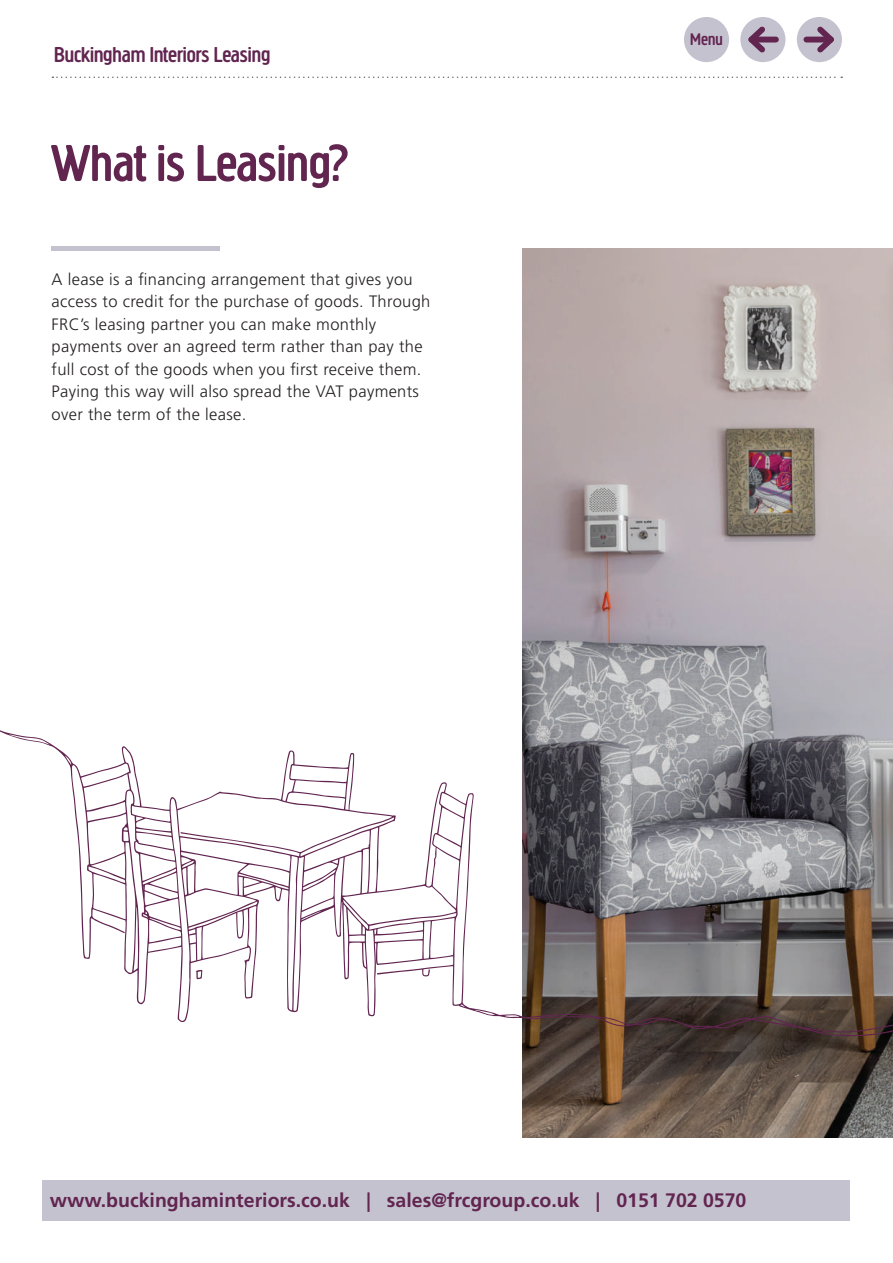
<style>
.page{position:relative;width:893px;height:1263px;background:#fff}
.page>*{position:absolute;margin:0;border:0;box-sizing:border-box;transform-origin:0 0}
.t1{font:500 54px "Creighton Pro";color:#612550}
.t2{font:500 22.5px "Creighton Pro";color:#612550}
.t3{font:700 19.5px "Frutiger LT";color:#612550}
.t4{font:500 17.55px "Creighton Pro";color:#612550}
.t5{font:300 16.5px/22.5px "Frutiger LT";letter-spacing:.02em;color:#231f20}
</style>
<div class="page">
<svg style="left:52px;top:77px;width:790px;height:1px"></svg>
<hr style="left:51px;top:247px;width:168px;height:4px;background:#c5c2d0">
<div style="left:797px;top:17px;width:45px;height:45px;background:#c5c2d0;border-radius:50%"></div>
<div style="left:806px;top:37px;width:25px;height:6px;background:#612550"></div>
<svg style="left:812px;top:21px;width:28px;height:37px"></svg>
<div style="left:740px;top:17px;width:45px;height:45px;background:#c5c2d0;border-radius:50%"></div>
<div style="left:751px;top:37px;width:25px;height:6px;background:#612550"></div>
<svg style="left:743px;top:21px;width:27px;height:37px"></svg>
<div style="left:684px;top:17px;width:45px;height:45px;background:#c5c2d0;border-radius:50%"></div>
<img style="left:522px;top:249px;width:371px;height:888px">
<svg style="left:0;top:630px;width:720px;height:399px"></svg>
<svg style="left:716px;top:1016px;width:177px;height:39px;background:#45362f"></svg>
<div style="left:43px;top:1180px;width:807px;height:40px;background:#c5c2d0"></div>
<h2 class="t2" style="left:54px;top:42px;width:218px">Buckingham Interiors Leasing</h2>
<h1 class="t1" style="left:51px;top:132px;width:299px">What is Leasing?</h1>
<p class="t5" style="left:52px;top:268px;width:380px">A lease is a financing arrangement that gives you access to credit for the purchase of goods. Through FRC’s leasing partner you can make monthly payments over an agreed term rather than pay the full cost of the goods when you first receive them.<br>Paying this way will also spread the VAT payments over the term of the lease.</p>
<p class="t4" style="left:690px;top:29px;width:34px">Menu</p>
<p class="t3" style="left:50px;top:1189px;width:698px">www.buckinghaminteriors.co.uk | sales@frcgroup.co.uk | 0151 702 0570</p>
</div>
